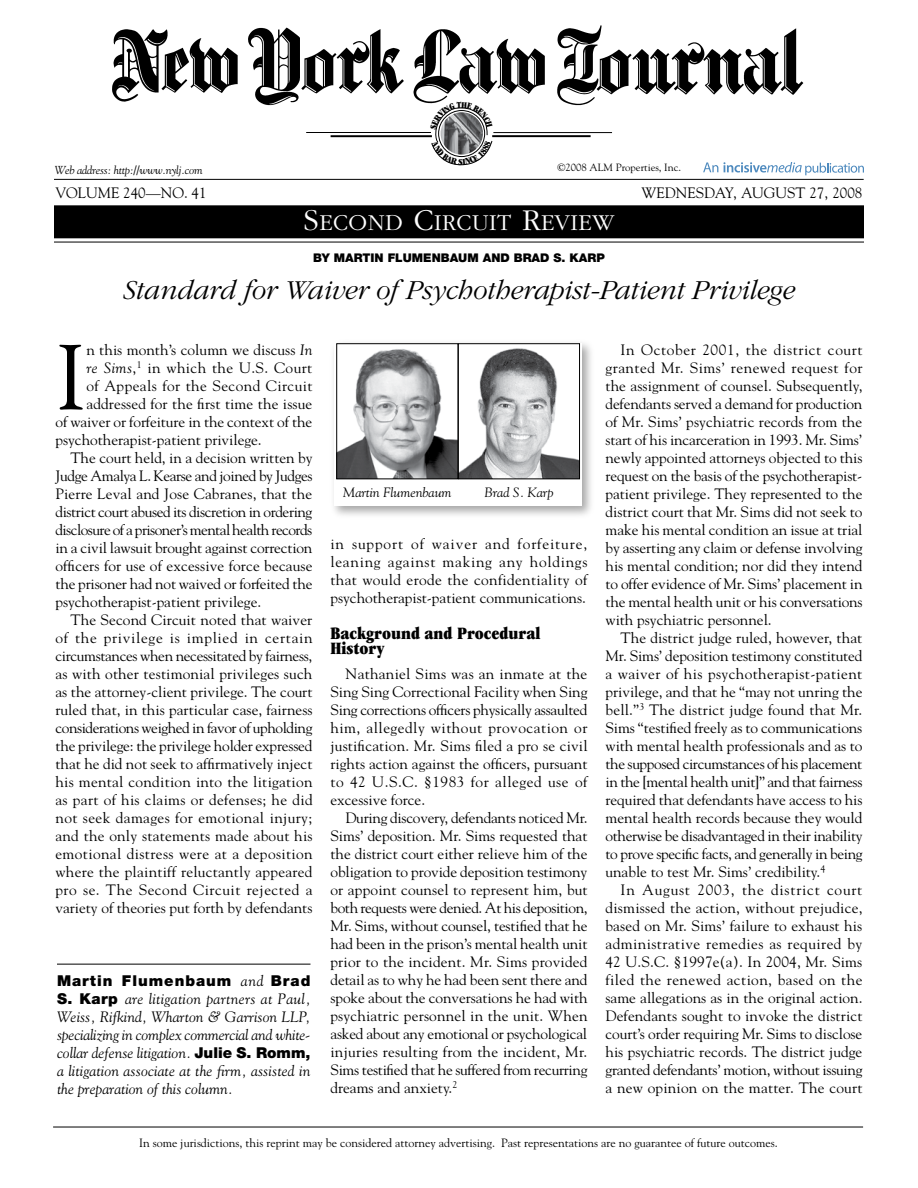
<style>
.page{position:relative;width:918px;height:1188px;background:#fff}
.page>*{position:absolute;margin:0;border:0;box-sizing:border-box;transform-origin:0 0}
.t1{font:91.65px "Goudy";color:#000}
.t2{font:italic 300 28.5px "ITC Garamond Std";letter-spacing:-.005em;color:#000}
.t3{font:300 23.55px "ITC Garamond Std";letter-spacing:.015em;color:#fff}
.t4{font:18px/15px "ITC Garamond Std Ult Cond";color:#000}
.t5{font:15px/18px "Goudy";color:#000;text-align:justify}
.t6{font:italic 15px/18px "Goudy";color:#000;text-align:justify}
.t7{font:15px "Goudy";letter-spacing:.025em;color:#000}
.t8{font:15px "Goudy";letter-spacing:-.03em;color:#000}
.t9{font:15px "Goudy";letter-spacing:-.025em;color:#000}
.t10{font:15px "Goudy";letter-spacing:-.035em;color:#000}
.t11{font:15px "Goudy";letter-spacing:.02em;color:#000}
.t12{font:15px "Goudy";letter-spacing:.045em;color:#000}
.t13{font:15px "Goudy";letter-spacing:.035em;color:#000}
.t14{font:900 15px "Helvetica Neue LT Std";letter-spacing:.065em;color:#000}
.t15{font:italic 13.5px "Goudy";color:#000}
.t16{font:12px "Goudy";color:#000}
.t17{font:900 12px "Helvetica Neue LT Std";color:#000}
.t18{font:italic 11.55px "Goudy";letter-spacing:-.02em;color:#000}
.t19{font:10.5px "Goudy";color:#000}
.s1{font-size:31.5px}
.s2{font-style:italic}
.s3{font-family:"Goudy";font-weight:400;font-style:italic}
.s4{font-family:"Helvetica Neue LT Std";font-weight:900;font-style:normal}
</style>
<div class="page">
<img style="left:112px;top:25px;width:692px;height:81px">
<hr style="left:331px;top:135px;width:101px;height:2px;background:#000">
<hr style="left:306px;top:132px;width:125px;height:1px;background:#000">
<hr style="left:493px;top:132px;width:119px;height:1px;background:#000">
<hr style="left:492px;top:135px;width:99px;height:2px;background:#000">
<div style="left:54px;top:205px;width:810px;height:33px;background:#000"></div>
<hr style="left:54px;top:242px;width:810px;height:1px;background:#000">
<hr style="left:54px;top:179px;width:810px;height:1px;background:#000">
<svg style="left:703px;top:162px;width:161px;height:13px"></svg>
<hr style="left:57px;top:964px;width:253px;height:1px;background:#000">
<div style="left:329px;top:339px;width:268px;height:181px;background:#000;opacity:.35"></div>
<svg style="left:334px;top:344px;width:248px;height:162px"></svg>
<div style="left:458px;top:478px;width:122px;height:27px;background:#fff"></div>
<img style="left:460px;top:346px;width:118px;height:131px">
<div style="left:458px;top:344px;width:122px;height:135px;border:1px solid #000"></div>
<div style="left:337px;top:478px;width:121px;height:27px;background:#fff"></div>
<svg style="left:339px;top:346px;width:117px;height:131px"></svg>
<hr style="left:53px;top:1127px;width:810px;height:1px;background:#000">
<svg style="left:430px;top:101px;width:63px;height:64px"></svg>
<p class="t18" style="left:55px;top:163px;width:149px">Web address: http://www.nylj.com</p>
<p class="t19" style="left:557px;top:161px;width:125px">©2008 ALM Properties, Inc.</p>
<p class="t5" style="left:56px;top:184px;width:23px">Volum</p>
<p class="t5" style="left:111px;top:184px;width:97px">e 240—no. 41</p>
<p class="t5" style="left:642px;top:184px;width:66px">wedn esda</p>
<p class="t5" style="left:725px;top:184px;width:62px">y, august</p>
<p class="t5" style="left:809px;top:184px;width:54px">27, 2008</p>
<h3 class="t3" style="left:304px;top:210px;width:312px"><span class="s1">S</span>ECOND <span class="s1">C</span>IRCUIT <span class="s1">R</span>EVIEW</h3>
<p class="t17" style="left:313px;top:250px;width:293px">By Martin Flumenbaum and Brad S. Karp</p>
<h2 class="t2" style="left:123px;top:275px;width:674px">Standard for Waiver of Psychotherapist-Patient Privilege</h2>
<h1 class="t1" style="left:56px;top:321px;width:33px">I</h1>
<p class="t5" style="left:86px;top:341px;width:228px">n this month’s column we discuss <span class="s2">In</span></p>
<p class="t7" style="left:86px;top:359px;width:227px"><span class="s2">re Sims</span>,<sup>1</sup> in which the U.S. Court</p>
<p class="t7" style="left:86px;top:377px;width:228px">of Appeals for the Second Circuit</p>
<p class="t5" style="left:86px;top:395px;width:227px">addressed for the first time the issue</p>
<p class="t5" style="left:56px;top:413px;width:258px">of waiver or forfeiture in the context of the</p>
<p class="t5" style="left:56px;top:431px;width:208px">psychotherapist-patient privilege.</p>
<p class="t5" style="left:70px;top:449px;width:244px">The court held, in a decision written by</p>
<p class="t9" style="left:56px;top:467px;width:259px">Judge Amalya L. Kearse and joined by Judges</p>
<p class="t5" style="left:56px;top:485px;width:258px">Pierre Leval and Jose Cabranes, that the</p>
<p class="t8" style="left:56px;top:503px;width:258px">district court abused its discretion in ordering</p>
<p class="t10" style="left:56px;top:521px;width:258px">disclosure of a prisoner’s mental health records</p>
<p class="t5" style="left:56px;top:539px;width:258px">in a civil lawsuit brought against correction</p>
<p class="t5" style="left:56px;top:557px;width:259px">officers for use of excessive force because</p>
<p class="t5" style="left:56px;top:575px;width:259px">the prisoner had not waived or forfeited the</p>
<p class="t5" style="left:56px;top:593px;width:207px">psychotherapist-patient privilege.</p>
<p class="t5" style="left:70px;top:611px;width:243px">The Second Circuit noted that waiver</p>
<p class="t12" style="left:56px;top:629px;width:259px">of the privilege is implied in certain</p>
<p class="t9" style="left:56px;top:647px;width:258px">circumstances when necessitated by fairness,</p>
<p class="t5" style="left:56px;top:665px;width:258px">as with other testimonial privileges such</p>
<p class="t5" style="left:56px;top:683px;width:258px">as the attorney-client privilege. The court</p>
<p class="t5" style="left:56px;top:701px;width:259px">ruled that, in this particular case, fairness</p>
<p class="t8" style="left:56px;top:719px;width:258px">considerations weighed in favor of upholding</p>
<p class="t5" style="left:56px;top:737px;width:259px">the privilege: the privilege holder expressed</p>
<p class="t5" style="left:56px;top:755px;width:258px">that he did not seek to affirmatively inject</p>
<p class="t5" style="left:56px;top:773px;width:259px">his mental condition into the litigation</p>
<p class="t11" style="left:56px;top:791px;width:259px">as part of his claims or defenses; he did</p>
<p class="t7" style="left:56px;top:809px;width:258px">not seek damages for emotional injury;</p>
<p class="t5" style="left:56px;top:827px;width:259px">and the only statements made about his</p>
<p class="t7" style="left:56px;top:845px;width:259px">emotional distress were at a deposition</p>
<p class="t5" style="left:56px;top:863px;width:259px">where the plaintiff reluctantly appeared</p>
<p class="t13" style="left:56px;top:881px;width:258px">pro se. The Second Circuit rejected a</p>
<p class="t5" style="left:56px;top:899px;width:258px">variety of theories put forth by defendants</p>
<p class="t14" style="left:57px;top:971px;width:255px">Martin Flumenbaum <span class="s3">and</span> Brad</p>
<p class="t6" style="left:57px;top:989px;width:255px"><span class="s4">S. Karp</span> are litigation partners at Paul, Weiss, Rifkind, Wharton &amp; Garrison LLP, specializing in complex commercial and white&shy;collar defense litigation. <span class="s4">Julie S. Romm, </span>a litigation associate at the firm, assisted in the preparation of this column.</p>
<p class="t15" style="left:343px;top:484px;width:110px">Martin Flumenbaum</p>
<p class="t15" style="left:484px;top:484px;width:71px">Brad S. Karp</p>
<p class="t5" style="left:331px;top:534px;width:259px">in support of waiver and forfeiture, leaning against making any holdings that would erode the confidentiality of psychotherapist-patient communications.</p>
<p class="t4" style="left:331px;top:626px;width:211px">Background and Procedural<br>History</p>
<p class="t5" style="left:331px;top:665px;width:259px;text-indent:15px">Nathaniel Sims was an inmate at the Sing Sing Correctional Facility when Sing Sing corrections officers physically assaulted him, allegedly without provocation or justification. Mr. Sims filed a pro se civil rights action against the officers, pursuant to 42 U.S.C. §1983 for alleged use of excessive force.</p>
<p class="t5" style="left:331px;top:809px;width:259px;text-indent:15px">During discovery, defendants noticed Mr.<br>Sims’ deposition. Mr. Sims requested that the district court either relieve him of the obligation to provide deposition testimony or appoint counsel to represent him, but both requests were denied. At his deposition, Mr. Sims, without counsel, testified that he had been in the prison’s mental health unit prior to the incident. Mr. Sims provided detail as to why he had been sent there and spoke about the conversations he had with psychiatric personnel in the unit. When asked about any emotional or psychological injuries resulting from the incident, Mr.<br>Sims testified that he suffered from recurring dreams and anxiety.<sup>2</sup></p>
<p class="t5" style="left:606px;top:341px;width:259px;text-indent:15px">In October 2001, the district court granted Mr. Sims’ renewed request for the assignment of counsel. Subsequently, defendants served a demand for production of Mr. Sims’ psychiatric records from the start of his incarceration in 1993. Mr. Sims’ newly appointed attorneys objected to this request on the basis of the psychotherapist&shy;patient privilege. They represented to the district court that Mr. Sims did not seek to make his mental condition an issue at trial by asserting any claim or defense involving his mental condition; nor did they intend to offer evidence of Mr. Sims’ placement in the mental health unit or his conversations with psychiatric personnel.</p>
<p class="t5" style="left:606px;top:629px;width:259px;text-indent:15px">The district judge ruled, however, that Mr. Sims’ deposition testimony constituted a waiver of his psychotherapist-patient privilege, and that he “may not unring the bell.”<sup>3</sup> The district judge found that Mr.<br>Sims “testified freely as to communications with mental health professionals and as to the supposed circumstances of his placement in the [mental health unit]” and that fairness required that defendants have access to his mental health records because they would otherwise be disadvantaged in their inability to prove specific facts, and generally in being unable to test Mr. Sims’ credibility.<sup>4</sup></p>
<p class="t5" style="left:606px;top:881px;width:259px;text-indent:15px">In August 2003, the district court dismissed the action, without prejudice, based on Mr. Sims’ failure to exhaust his administrative remedies as required by 42 U.S.C. §1997e(a). In 2004, Mr. Sims filed the renewed action, based on the same allegations as in the original action.<br>Defendants sought to invoke the district court’s order requiring Mr. Sims to disclose his psychiatric records. The district judge granted defendants’ motion, without issuing a new opinion on the matter. The court</p>
<p class="t16" style="left:139px;top:1135px;width:640px">In some jurisdictions, this reprint may be considered attorney advertising. Past representations are no guarantee of future outcomes.</p>
</div>
